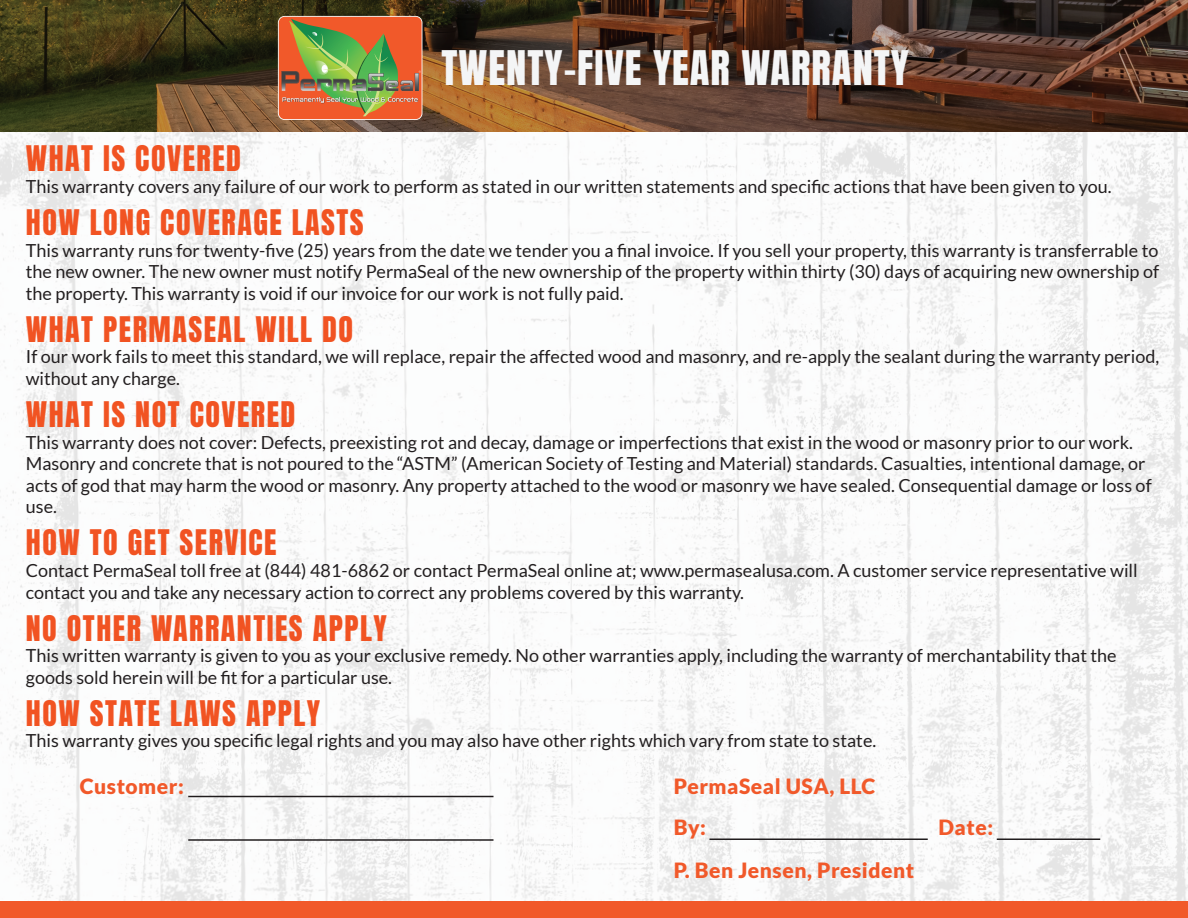
<style>
.page{position:relative;width:1188px;height:918px;background:#fff}
.page>*{position:absolute;margin:0;border:0;box-sizing:border-box;transform-origin:0 0}
.t1{font:40.65px "Anton";letter-spacing:.025em;color:#f4f5f6}
.t2{font:30px "Anton";letter-spacing:.05em;color:#f15322}
.t3{font:900 21px/40.5px "Lato";letter-spacing:.025em;color:#f1592a}
.t4{font:18px/21.6px "Lato";color:#231f20}
</style>
<div class="page">
<svg style="left:0;top:0;width:1188px;height:132px;background:#523924"></svg>
<img style="left:278px;top:16px;width:144px;height:104px">
<div style="left:0;top:902px;width:1188px;height:16px;background:#f1592a"></div>
<hr style="left:188px;top:796px;width:306px;height:1px;background:#211d1e">
<hr style="left:188px;top:839px;width:306px;height:2px;background:#211d1e">
<hr style="left:710px;top:838px;width:218px;height:2px;background:#211d1e">
<hr style="left:997px;top:838px;width:103px;height:2px;background:#211d1e">
<h1 class="t1" style="left:442px;top:47px;width:469px">TWENTY-FIVE YEAR WARRANTY</h1>
<h2 class="t2" style="left:26px;top:144px;width:217px">WHAT IS COVERED</h2>
<p class="t4" style="left:26px;top:176px;width:1087px">This warranty covers any failure of our work to perform as stated in our written statements and specific actions that have been given to you.</p>
<h2 class="t2" style="left:26px;top:207px;width:339px">HOW LONG COVERAGE LASTS</h2>
<p class="t4" style="left:26px;top:239px;width:1135px;text-align:justify">This warranty runs for twenty-five (25) years from the date we tender you a final invoice. If you sell your property, this warranty is transferrable to the new owner. The new owner must notify PermaSeal of the new ownership of the property within thirty (30) days of acquiring new ownership of the property. This warranty is void if our invoice for our work is not fully paid.</p>
<h2 class="t2" style="left:26px;top:314px;width:329px">WHAT PERMASEAL WILL DO</h2>
<p class="t4" style="left:26px;top:346px;width:1135px">If our work fails to meet this standard, we will replace, repair the affected wood and masonry, and re-apply the sealant during the warranty period, without any charge.</p>
<h2 class="t2" style="left:26px;top:399px;width:271px">WHAT IS NOT COVERED</h2>
<p class="t4" style="left:26px;top:431px;width:1127px">This warranty does not cover: Defects, preexisting rot and decay, damage or imperfections that exist in the wood or masonry prior to our work.<br>Masonry and concrete that is not poured to the “ASTM” (American Society of Testing and Material) standards. Casualties, intentional damage, or acts of god that may harm the wood or masonry. Any property attached to the wood or masonry we have sealed. Consequential damage or loss of use.</p>
<h2 class="t2" style="left:26px;top:528px;width:252px">HOW TO GET SERVICE</h2>
<p class="t4" style="left:26px;top:560px;width:1113px">Contact PermaSeal toll free at (844) 481-6862 or contact PermaSeal online at; www.permasealusa.com. A customer service representative will contact you and take any necessary action to correct any problems covered by this warranty.</p>
<h2 class="t2" style="left:26px;top:613px;width:363px">NO OTHER WARRANTIES APPLY</h2>
<p class="t4" style="left:26px;top:645px;width:1092px">This written warranty is given to you as your exclusive remedy. No other warranties apply, including the warranty of merchantability that the goods sold herein will be fit for a particular use.</p>
<h2 class="t2" style="left:26px;top:698px;width:296px">HOW STATE LAWS APPLY</h2>
<p class="t4" style="left:26px;top:730px;width:852px">This warranty gives you specific legal rights and you may also have other rights which vary from state to state.</p>
<p class="t3" style="left:80px;top:766px;width:105px">Customer:</p>
<p class="t3" style="left:674px;top:766px;width:203px">PermaSeal USA, LLC<br>By:</p>
<p class="t3" style="left:939px;top:806px;width:56px">Date:</p>
<p class="t3" style="left:674px;top:850px;width:242px">P. Ben Jensen, President</p>
</div>
